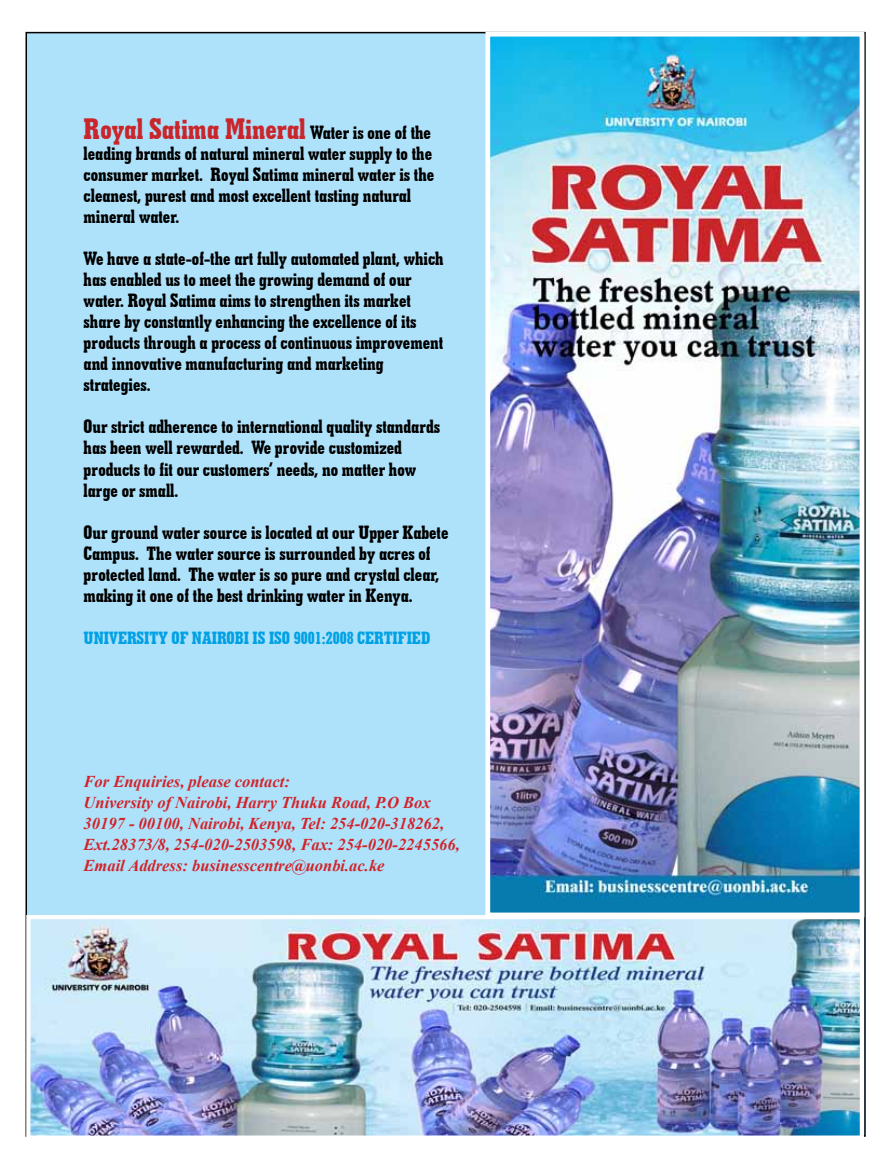
<style>
.page{position:relative;width:893px;height:1170px;background:#fff}
.page>*{position:absolute;margin:0;border:0;box-sizing:border-box;transform-origin:0 0}
.t1{font:30px "Geometric Slab 703 BT Xtra Bold Cond";color:#ca252b}
.t2{font:19.5px/21px "Geometric Slab 703 BT Xtra Bold Cond";color:#000}
.t3{font:18px "Geometric Slab 703 BT Xtra Bold Cond";color:#00a1e4}
.t4{font:italic 700 16.5px/21px "Times New Roman";color:#d2232a}
.s1{font-size:19.5px;color:#000}
</style>
<div class="page">
<div style="left:26px;top:33px;width:839px;height:1102px;background:#aee2fa"></div>
<img style="left:31px;top:919px;width:828px;height:215px">
<div style="left:26px;top:914px;width:838px;height:225px;border:4px solid #fff"></div>
<img style="left:491px;top:38px;width:367px;height:873px">
<div style="left:485px;top:32px;width:379px;height:885px;border:5px solid #fff"></div>
<h1 class="t1" style="left:84px;top:110px;width:349px">Royal Satima Mineral <span class="s1">Water is one of the</span></h1>
<p class="t2" style="left:84px;top:142px;width:352px">leading brands of natural mineral water supply to the consumer market. Royal Satima mineral water is the cleanest, purest and most excellent tasting natural mineral water.</p>
<p class="t2" style="left:84px;top:247px;width:362px">We have a state-of-the art fully automated plant, which has enabled us to meet the growing demand of our water. Royal Satima aims to strengthen its market share by constantly enhancing the excellence of its products through a process of continuous improvement and innovative manufacturing and marketing strategies.</p>
<p class="t2" style="left:84px;top:416px;width:358px">Our strict adherence to international quality standards has been well rewarded. We provide customized products to fit our customers’ needs, no matter how large or small.</p>
<p class="t2" style="left:84px;top:521px;width:366px">Our ground water source is located at our Upper Kabete Campus. The water source is surrounded by acres of protected land. The water is so pure and crystal clear, making it one of the best drinking water in Kenya.</p>
<p class="t3" style="left:84px;top:626px;width:348px">UNIVERSITY OF NAIROBI IS ISO 9001:2008 CERTIFIED</p>
<p class="t4" style="left:84px;top:770px;width:378px">For Enquiries, please contact:<br>University of Nairobi, Harry Thuku Road, P.O Box 30197 - 00100, Nairobi, Kenya, Tel: 254-020-318262, Ext.28373/8, 254-020-2503598, Fax: 254-020-2245566, Email Address: businesscentre@uonbi.ac.ke</p>
</div>
